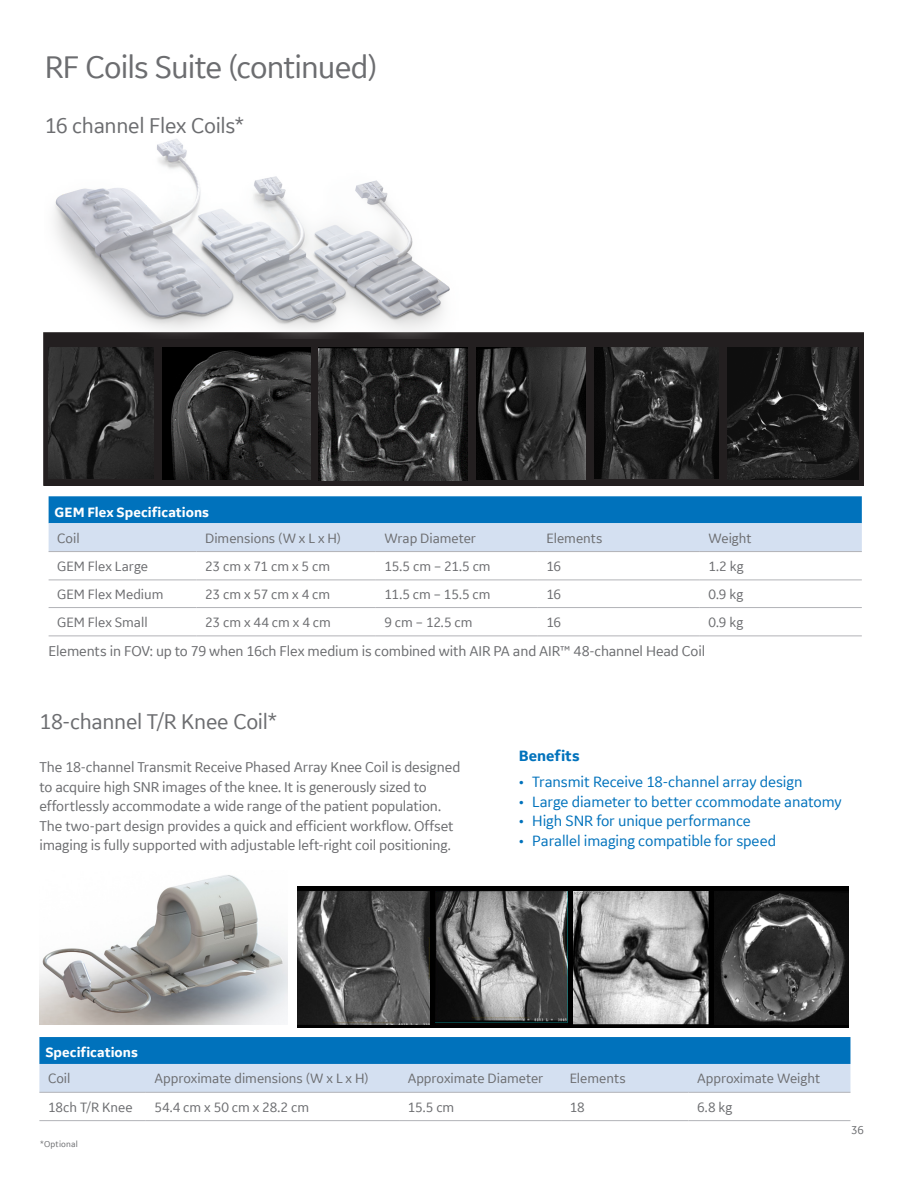
<style>
.page{position:relative;width:918px;height:1188px;background:#fff}
.page>*{position:absolute;margin:0;border:0;box-sizing:border-box;transform-origin:0 0}
._22pt_25-subhead{font:33px "GE Inspira Sans";letter-spacing:-.03em;color:#6c6d70}
._15pt_16-body_subhea{font:22.5px "GE Inspira Sans";letter-spacing:-.015em;color:#6c6d70}
.t1{font:15.75px "GE Inspira Sans";letter-spacing:-.005em;color:#0072bc}
._10_5pt_13-callout_s{font:700 15.75px "GE Inspira Sans";color:#0072bc}
._10_5pt_12_body_sub{font:15px/19.5px "GE Inspira Sans";letter-spacing:-.01em;color:#6c6d70}
._9_5pt_12-body_text{font:14.25px "GE Inspira Sans";letter-spacing:-.005em;color:#6c6d70}
._9_5pt_12-table_head{font:700 14.25px "GE Inspira Sans";color:#fff}
.t2{font:12px "GE Inspira Sans";color:#6c6d70}
._6pt_7_5-legal_footn{font:9px "GE Inspira Sans";letter-spacing:.02em;color:#6c6d70}
</style>
<div class="page">
<div style="left:44px;top:333px;width:819px;height:152px;background:#231f20"></div>
<div style="left:43px;top:332px;width:821px;height:154px;border:2px solid #231f20"></div>
<svg style="left:49px;top:496px;width:813px;height:55px;background:#6daad7"></svg>
<hr style="left:49px;top:580px;width:148px;height:1px;background:#b2b3b7">
<hr style="left:197px;top:580px;width:179px;height:1px;background:#b2b3b7">
<hr style="left:376px;top:580px;width:162px;height:1px;background:#b2b3b7">
<hr style="left:538px;top:580px;width:162px;height:1px;background:#b2b3b7">
<hr style="left:700px;top:580px;width:162px;height:1px;background:#b2b3b7">
<hr style="left:49px;top:607px;width:148px;height:1px;background:#b2b3b7">
<hr style="left:197px;top:607px;width:179px;height:1px;background:#b2b3b7">
<hr style="left:376px;top:607px;width:162px;height:1px;background:#b2b3b7">
<hr style="left:538px;top:607px;width:162px;height:1px;background:#b2b3b7">
<hr style="left:700px;top:607px;width:162px;height:1px;background:#b2b3b7">
<hr style="left:49px;top:636px;width:148px;height:1px;background:#b2b3b7">
<hr style="left:197px;top:636px;width:179px;height:1px;background:#b2b3b7">
<hr style="left:376px;top:636px;width:162px;height:1px;background:#b2b3b7">
<hr style="left:538px;top:636px;width:162px;height:1px;background:#b2b3b7">
<hr style="left:700px;top:636px;width:162px;height:1px;background:#b2b3b7">
<hr style="left:49px;top:551px;width:148px;height:1px;background:#b2b3b7">
<hr style="left:197px;top:551px;width:179px;height:1px;background:#b2b3b7">
<hr style="left:376px;top:551px;width:162px;height:1px;background:#b2b3b7">
<hr style="left:538px;top:551px;width:162px;height:1px;background:#b2b3b7">
<hr style="left:700px;top:551px;width:162px;height:1px;background:#b2b3b7">
<img style="left:45px;top:139px;width:415px;height:199px">
<img style="left:49px;top:348px;width:104px;height:131px">
<img style="left:162px;top:348px;width:148px;height:132px">
<img style="left:319px;top:348px;width:148px;height:132px">
<img style="left:476px;top:348px;width:109px;height:131px">
<img style="left:594px;top:348px;width:125px;height:131px">
<img style="left:728px;top:348px;width:130px;height:132px">
<div style="left:297px;top:886px;width:552px;height:142px;background:#000"></div>
<img style="left:39px;top:875px;width:248px;height:150px">
<img style="left:297px;top:891px;width:132px;height:134px">
<img style="left:574px;top:891px;width:134px;height:134px">
<img style="left:714px;top:891px;width:135px;height:134px">
<img style="left:436px;top:891px;width:132px;height:132px">
<svg style="left:39px;top:1037px;width:811px;height:55px;background:#6caad6"></svg>
<hr style="left:39px;top:1092px;width:107px;height:1px;background:#b2b3b7">
<hr style="left:146px;top:1092px;width:253px;height:1px;background:#b2b3b7">
<hr style="left:399px;top:1092px;width:162px;height:1px;background:#b2b3b7">
<hr style="left:561px;top:1092px;width:127px;height:1px;background:#b2b3b7">
<hr style="left:688px;top:1092px;width:162px;height:1px;background:#b2b3b7">
<hr style="left:39px;top:1120px;width:107px;height:1px;background:#b2b3b7">
<hr style="left:146px;top:1120px;width:253px;height:1px;background:#b2b3b7">
<hr style="left:399px;top:1120px;width:162px;height:1px;background:#b2b3b7">
<hr style="left:561px;top:1120px;width:127px;height:1px;background:#b2b3b7">
<hr style="left:688px;top:1120px;width:162px;height:1px;background:#b2b3b7">
<p class="_22pt_25-subhead" style="left:45px;top:47px;width:335px">RF Coils Suite (continued)</p>
<p class="_15pt_16-body_subhea" style="left:45px;top:112px;width:201px">16 channel Flex Coils*</p>
<p class="_9_5pt_12-table_head" style="left:55px;top:503px;width:156px">GEM Flex Specifications</p>
<p class="_9_5pt_12-body_text" style="left:57px;top:529px;width:24px">Coil</p>
<p class="_9_5pt_12-body_text" style="left:205px;top:529px;width:137px">Dimensions (W x L x H)</p>
<p class="_9_5pt_12-body_text" style="left:384px;top:529px;width:93px">Wrap Diameter</p>
<p class="_9_5pt_12-body_text" style="left:546px;top:529px;width:58px">Elements</p>
<p class="_9_5pt_12-body_text" style="left:708px;top:529px;width:44px">Weight</p>
<p class="_9_5pt_12-body_text" style="left:57px;top:557px;width:92px">GEM Flex Large</p>
<p class="_9_5pt_12-body_text" style="left:205px;top:557px;width:126px">23 cm x 71 cm x 5 cm</p>
<p class="_9_5pt_12-body_text" style="left:384px;top:557px;width:108px">15.5 cm – 21.5 cm</p>
<p class="_9_5pt_12-body_text" style="left:546px;top:557px;width:16px">16</p>
<p class="_9_5pt_12-body_text" style="left:708px;top:557px;width:37px">1.2 kg</p>
<p class="_9_5pt_12-body_text" style="left:57px;top:585px;width:108px">GEM Flex Medium</p>
<p class="_9_5pt_12-body_text" style="left:205px;top:585px;width:127px">23 cm x 57 cm x 4 cm</p>
<p class="_9_5pt_12-body_text" style="left:384px;top:585px;width:108px">11.5 cm – 15.5 cm</p>
<p class="_9_5pt_12-body_text" style="left:546px;top:585px;width:16px">16</p>
<p class="_9_5pt_12-body_text" style="left:708px;top:585px;width:36px">0.9 kg</p>
<p class="_9_5pt_12-body_text" style="left:57px;top:613px;width:92px">GEM Flex Small</p>
<p class="_9_5pt_12-body_text" style="left:205px;top:613px;width:127px">23 cm x 44 cm x 4 cm</p>
<p class="_9_5pt_12-body_text" style="left:384px;top:613px;width:90px">9 cm – 12.5 cm</p>
<p class="_9_5pt_12-body_text" style="left:546px;top:613px;width:16px">16</p>
<p class="_9_5pt_12-body_text" style="left:708px;top:613px;width:36px">0.9 kg</p>
<p class="_10_5pt_12_body_sub" style="left:49px;top:641px;width:658px">Elements in FOV: up to 79 when 16ch Flex medium is combined with AIR PA and AIR™ 48-channel Head Coil</p>
<p class="_15pt_16-body_subhea" style="left:40px;top:707px;width:239px">18-channel T/R Knee Coil*</p>
<p class="_10_5pt_12_body_sub" style="left:39px;top:757px;width:422px">The 18-channel Transmit Receive Phased Array Knee Coil is designed to acquire high SNR images of the knee. It is generously sized to effortlessly accommodate a wide range of the patient population.<br>The two-part design provides a quick and efficient workflow. Offset imaging is fully supported with adjustable left-right coil positioning.</p>
<p class="_10_5pt_13-callout_s" style="left:519px;top:746px;width:62px">Benefits</p>
<p class="t1" style="left:519px;top:772px;width:285px">• Transmit Receive 18-channel array design</p>
<p class="t1" style="left:519px;top:792px;width:325px">• Large diameter to better ccommodate anatomy</p>
<p class="t1" style="left:519px;top:811px;width:234px">• High SNR for unique performance</p>
<p class="t1" style="left:519px;top:831px;width:259px">• Parallel imaging compatible for speed</p>
<p class="_9_5pt_12-table_head" style="left:45px;top:1044px;width:94px">Specifications</p>
<p class="_9_5pt_12-body_text" style="left:48px;top:1070px;width:24px">Coil</p>
<p class="_9_5pt_12-body_text" style="left:155px;top:1070px;width:216px">Approximate dimensions (W x L x H)</p>
<p class="_9_5pt_12-body_text" style="left:408px;top:1070px;width:137px">Approximate Diameter</p>
<p class="_9_5pt_12-body_text" style="left:570px;top:1070px;width:58px">Elements</p>
<p class="_9_5pt_12-body_text" style="left:697px;top:1070px;width:124px">Approximate Weight</p>
<p class="_9_5pt_12-body_text" style="left:48px;top:1098px;width:86px">18ch T/R Knee</p>
<p class="_9_5pt_12-body_text" style="left:155px;top:1098px;width:156px">54.4 cm x 50 cm x 28.2 cm</p>
<p class="_9_5pt_12-body_text" style="left:408px;top:1098px;width:48px">15.5 cm</p>
<p class="_9_5pt_12-body_text" style="left:570px;top:1098px;width:17px">18</p>
<p class="_9_5pt_12-body_text" style="left:697px;top:1098px;width:37px">6.8 kg</p>
<p class="_6pt_7_5-legal_footn" style="left:40px;top:1138px;width:39px">*Optional</p>
<p class="t2" style="left:851px;top:1123px;width:14px">36</p>
</div>
